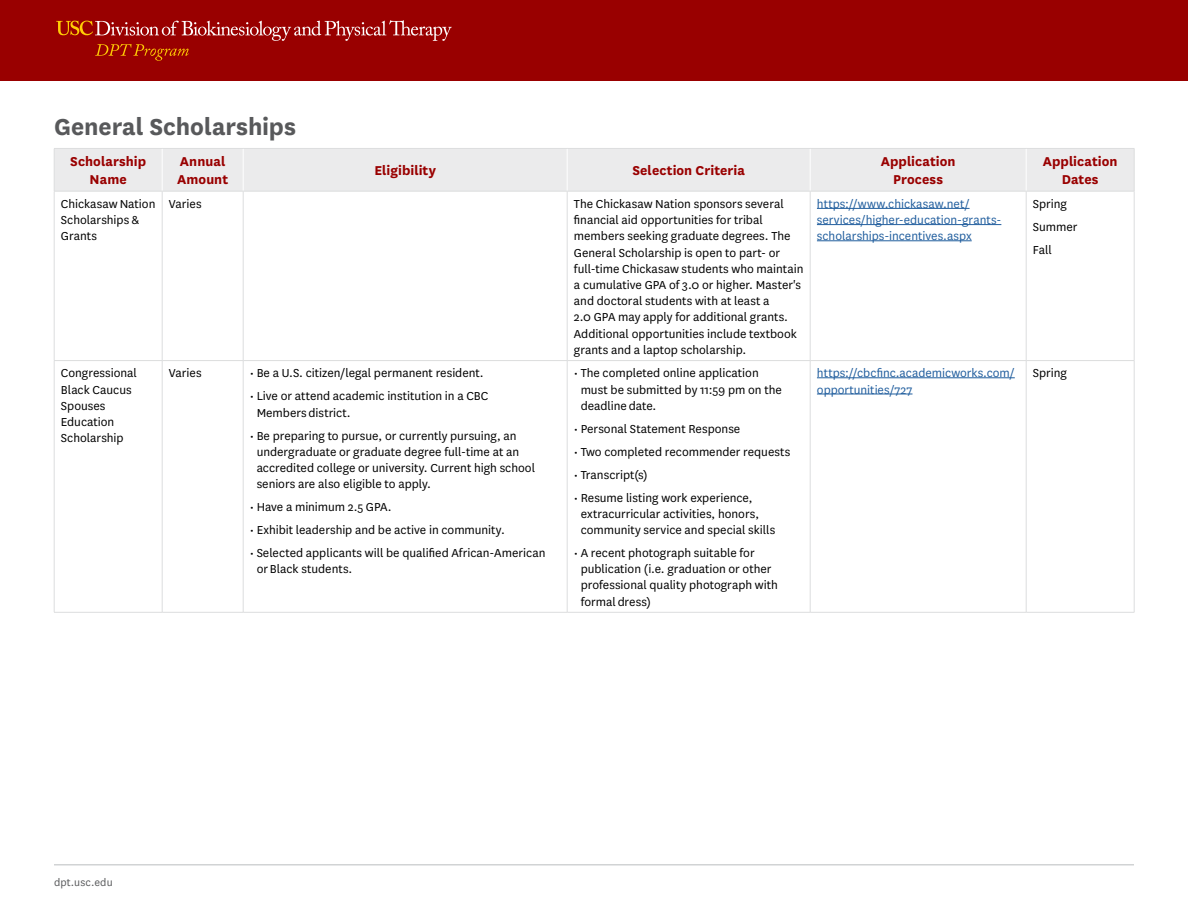
<style>
.page{position:relative;width:1188px;height:918px;background:#fff}
.page>*{position:absolute;margin:0;border:0;box-sizing:border-box;transform-origin:0 0}
.t1{font:700 27px "National";letter-spacing:-.005em;color:#58595b}
.t2{font:700 15px/18px "National";letter-spacing:.005em;color:#900;text-align:center}
.t3{font:13.5px/16.2px "National";color:#000}
.t4{font:13.5px/16.2px "National";color:#215e9e}
.t5{font:12px "National";letter-spacing:.015em;color:#58595b}
</style>
<div class="page">
<hr style="left:54px;top:864px;width:1080px;height:2px;background:#d1d3d4">
<div style="left:0;top:0;width:1188px;height:81px;background:#900"></div>
<svg style="left:56px;top:20px;width:396px;height:41px"></svg>
<div style="left:55px;top:149px;width:1079px;height:42px;background:#ebebec"></div>
<hr style="left:162px;top:149px;width:1px;height:42px;background:#fff">
<hr style="left:243px;top:149px;width:1px;height:42px;background:#fff">
<hr style="left:567px;top:149px;width:1px;height:42px;background:#fff">
<hr style="left:810px;top:149px;width:1px;height:42px;background:#fff">
<hr style="left:1026px;top:149px;width:1px;height:42px;background:#fff">
<hr style="left:54px;top:148px;width:108px;height:1px;background:#dcddde">
<hr style="left:54px;top:149px;width:1px;height:42px;background:#dcddde">
<hr style="left:162px;top:148px;width:81px;height:1px;background:#dcddde">
<hr style="left:243px;top:148px;width:324px;height:1px;background:#dcddde">
<hr style="left:567px;top:148px;width:243px;height:1px;background:#dcddde">
<hr style="left:810px;top:148px;width:216px;height:1px;background:#dcddde">
<hr style="left:1026px;top:148px;width:108px;height:1px;background:#dcddde">
<hr style="left:1134px;top:149px;width:1px;height:42px;background:#dcddde">
<hr style="left:54px;top:191px;width:108px;height:1px;background:#dcddde">
<hr style="left:162px;top:191px;width:81px;height:1px;background:#dcddde">
<hr style="left:243px;top:191px;width:324px;height:1px;background:#dcddde">
<hr style="left:567px;top:191px;width:243px;height:1px;background:#dcddde">
<hr style="left:810px;top:191px;width:216px;height:1px;background:#dcddde">
<hr style="left:1026px;top:191px;width:108px;height:1px;background:#dcddde">
<hr style="left:54px;top:191px;width:1px;height:169px;background:#dcddde">
<hr style="left:162px;top:191px;width:1px;height:169px;background:#dcddde">
<hr style="left:243px;top:191px;width:1px;height:169px;background:#dcddde">
<hr style="left:567px;top:191px;width:1px;height:169px;background:#dcddde">
<hr style="left:810px;top:191px;width:1px;height:169px;background:#dcddde">
<hr style="left:1026px;top:191px;width:1px;height:169px;background:#dcddde">
<hr style="left:1134px;top:191px;width:1px;height:169px;background:#dcddde">
<hr style="left:54px;top:361px;width:1px;height:251px;background:#dcddde">
<hr style="left:162px;top:361px;width:1px;height:251px;background:#dcddde">
<hr style="left:243px;top:361px;width:1px;height:251px;background:#dcddde">
<hr style="left:567px;top:361px;width:1px;height:251px;background:#dcddde">
<hr style="left:810px;top:361px;width:1px;height:251px;background:#dcddde">
<hr style="left:1026px;top:361px;width:1px;height:251px;background:#dcddde">
<hr style="left:1134px;top:361px;width:1px;height:251px;background:#dcddde">
<hr style="left:54px;top:360px;width:108px;height:1px;background:#dcddde">
<hr style="left:162px;top:360px;width:81px;height:1px;background:#dcddde">
<hr style="left:243px;top:360px;width:324px;height:1px;background:#dcddde">
<hr style="left:567px;top:360px;width:243px;height:1px;background:#dcddde">
<hr style="left:810px;top:360px;width:216px;height:1px;background:#dcddde">
<hr style="left:1026px;top:360px;width:108px;height:1px;background:#dcddde">
<hr style="left:54px;top:612px;width:108px;height:1px;background:#dcddde">
<hr style="left:162px;top:612px;width:81px;height:1px;background:#dcddde">
<hr style="left:243px;top:612px;width:324px;height:1px;background:#dcddde">
<hr style="left:567px;top:612px;width:243px;height:1px;background:#dcddde">
<hr style="left:810px;top:612px;width:216px;height:1px;background:#dcddde">
<hr style="left:1026px;top:612px;width:108px;height:1px;background:#dcddde">
<hr style="left:817px;top:208px;width:153px;height:1px;background:#215e9e">
<hr style="left:817px;top:224px;width:184px;height:1px;background:#215e9e">
<hr style="left:817px;top:240px;width:155px;height:1px;background:#215e9e">
<hr style="left:817px;top:377px;width:198px;height:1px;background:#215e9e">
<hr style="left:817px;top:394px;width:95px;height:1px;background:#215e9e">
<h1 class="t1" style="left:54px;top:108px;width:243px">General Scholarships</h1>
<p class="t2" style="left:70px;top:152px;width:78px">Scholarship<br>Name</p>
<p class="t2" style="left:177px;top:152px;width:53px;text-align:left">Annual<br>Amount</p>
<p class="t2" style="left:374px;top:161px;width:63px">Eligibility</p>
<p class="t2" style="left:632px;top:161px;width:114px">Selection Criteria</p>
<p class="t2" style="left:881px;top:152px;width:76px">Application<br>Process</p>
<p class="t2" style="left:1043px;top:152px;width:76px">Application<br>Dates</p>
<p class="t3" style="left:61px;top:195px;width:96px">Chickasaw Nation<br>Scholarships &amp;<br>Grants</p>
<p class="t3" style="left:169px;top:195px;width:34px">Varies</p>
<p class="t3" style="left:574px;top:195px;width:231px">The Chickasaw Nation sponsors several financial aid opportunities for tribal members seeking graduate degrees. The General Scholarship is open to part- or full-time Chickasaw students who maintain a cumulative GPA of 3.0 or higher. Master's and doctoral students with at least a<br>2.0 GPA may apply for additional grants.<br>Additional opportunities include textbook grants and a laptop scholarship.</p>
<p class="t4" style="left:817px;top:195px;width:186px">https://www.chickasaw.net/ services/higher-education-grants&shy;scholarships-incentives.aspx</p>
<p class="t3" style="left:1033px;top:192px;width:46px;line-height:23px">Spring<br>Summer<br>Fall</p>
<p class="t3" style="left:61px;top:365px;width:78px">Congressional<br>Black Caucus<br>Spouses<br>Education<br>Scholarship</p>
<p class="t3" style="left:169px;top:365px;width:34px">Varies</p>
<p class="t3" style="left:250px;top:365px;width:235px">• Be a U.S. citizen/legal permanent resident.</p>
<p class="t4" style="left:817px;top:365px;width:199px">https://cbcfinc.academicworks.com/ opportunities/727</p>
<p class="t3" style="left:1033px;top:365px;width:36px">Spring</p>
<p class="t3" style="left:581px;top:365px;width:203px;text-indent:-7px">• The completed online application must be submitted by 11:59 pm on the deadline date.</p>
<p class="t3" style="left:574px;top:420px;width:168px">• Personal Statement Response</p>
<p class="t3" style="left:574px;top:443px;width:218px">• Two completed recommender requests</p>
<p class="t3" style="left:574px;top:466px;width:75px">• Transcript(s)</p>
<p class="t3" style="left:581px;top:489px;width:196px;text-indent:-7px">• Resume listing work experience, extracurricular activities, honors, community service and special skills</p>
<p class="t3" style="left:581px;top:544px;width:199px;text-indent:-7px">• A recent photograph suitable for publication (i.e. graduation or other professional quality photograph with formal dress)</p>
<p class="t3" style="left:257px;top:388px;width:233px;text-indent:-7px">• Live or attend academic institution in a CBC<br>Members district.</p>
<p class="t3" style="left:257px;top:427px;width:280px;text-indent:-7px">• Be preparing to pursue, or currently pursuing, an undergraduate or graduate degree full-time at an accredited college or university. Current high school seniors are also eligible to apply.</p>
<p class="t3" style="left:250px;top:498px;width:143px">• Have a minimum 2.5 GPA.</p>
<p class="t3" style="left:250px;top:521px;width:257px">• Exhibit leadership and be active in community.</p>
<p class="t3" style="left:257px;top:544px;width:290px;text-indent:-7px">• Selected applicants will be qualified African-American or Black students.</p>
<p class="t5" style="left:54px;top:875px;width:60px">dpt.usc.edu</p>
</div>
